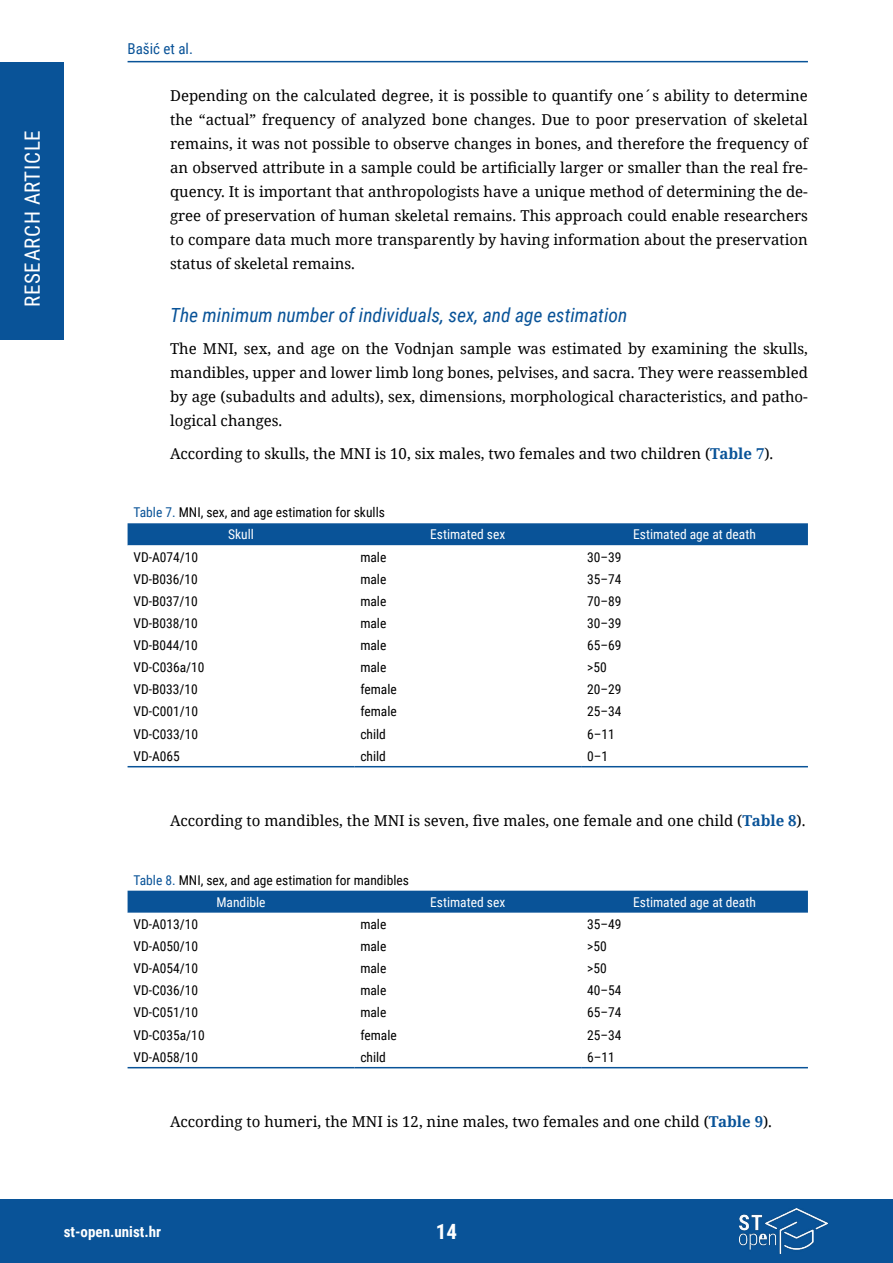
<style>
.page{position:relative;width:893px;height:1263px;background:#fff}
.page>*{position:absolute;margin:0;border:0;box-sizing:border-box;transform-origin:0 0}
.t1{font:21px "Roboto Condensed";letter-spacing:.035em;color:#fff}
.t2{font:700 21px "Roboto Condensed";color:#fff}
.t3{font:italic 19.5px "Roboto Condensed";color:#095398}
.t4{font:15px/24px "Noto Serif";color:#000;text-align:justify}
.t5{font:700 15px "Roboto Condensed";color:#fff}
.t6{font:15px "Roboto Condensed";color:#095398}
.t7{font:13.5px/22.2px "Roboto Condensed";color:#000}
.t8{font:13.5px "Roboto Condensed";color:#fff}
.s1{font-weight:700;color:#095398}
.s2{color:#095398}
.s3{color:#fff}
</style>
<div class="page">
<div style="left:0;top:62px;width:64px;height:278px;background:#095398"></div>
<div style="left:0;top:1199px;width:893px;height:64px;background:#095398"></div>
<hr style="left:128px;top:61px;width:680px;height:1px;background:#095398">
<img style="left:740px;top:1209px;width:87px;height:44px">
<div style="left:128px;top:523px;width:680px;height:22px;background:#095398"></div>
<svg style="left:128px;top:545px;width:680px;height:1px"></svg>
<hr style="left:128px;top:766px;width:226px;height:1px;background:#095398">
<hr style="left:354px;top:766px;width:227px;height:1px;background:#095398">
<hr style="left:581px;top:766px;width:227px;height:1px;background:#095398">
<div style="left:128px;top:891px;width:680px;height:22px;background:#095398"></div>
<svg style="left:128px;top:1066px;width:680px;height:1px"></svg>
<hr style="left:128px;top:1067px;width:226px;height:1px;background:#095398">
<hr style="left:354px;top:1067px;width:227px;height:1px;background:#095398">
<hr style="left:581px;top:1067px;width:227px;height:1px;background:#095398">
<h1 class="t1" style="left:18px;top:307px;width:179px;rotate:-90deg">RESEARCH ARTICLE</h1>
<p class="t6" style="left:128px;top:38px;width:67px">Bašić et al.</p>
<p class="t4" style="left:170px;top:83px;width:639px">Depending on the calculated degree, it is possible to quantify one´s ability to determine the “actual” frequency of analyzed bone changes. Due to poor preservation of skeletal remains, it was not possible to observe changes in bones, and therefore the frequency of an observed attribute in a sample could be artificially larger or smaller than the real fre&shy;quency. It is important that anthropologists have a unique method of determining the de&shy;gree of preservation of human skeletal remains. This approach could enable researchers to compare data much more transparently by having information about the preservation status of skeletal remains.</p>
<h2 class="t3" style="left:170px;top:301px;width:459px">The minimum number of individuals, sex, and age estimation</h2>
<p class="t4" style="left:170px;top:336px;width:639px">The MNI, sex, and age on the Vodnjan sample was estimated by examining the skulls, mandibles, upper and lower limb long bones, pelvises, and sacra. They were reassembled by age (subadults and adults), sex, dimensions, morphological characteristics, and patho&shy;logical changes.</p>
<p class="t4" style="left:170px;top:441px;width:605px">According to skulls, the MNI is 10, six males, two females and two children (<span class="s1">Table 7</span>).</p>
<p class="t7" style="left:228px;top:501px;width:158px;text-indent:-94px"><span class="s2">Table 7.</span> MNI, sex, and age estimation for skulls<br><span class="s3">Skull</span></p>
<p class="t8" style="left:430px;top:525px;width:77px">Estimated sex</p>
<p class="t8" style="left:633px;top:525px;width:124px">Estimated age at death</p>
<p class="t7" style="left:134px;top:545px;width:66px">VD-A074/10</p>
<p class="t7" style="left:360px;top:545px;width:28px">male</p>
<p class="t7" style="left:587px;top:545px;width:36px">30–39</p>
<p class="t7" style="left:134px;top:567px;width:66px">VD-B036/10</p>
<p class="t7" style="left:360px;top:567px;width:28px">male</p>
<p class="t7" style="left:587px;top:567px;width:36px">35–74</p>
<p class="t7" style="left:134px;top:589px;width:66px">VD-B037/10</p>
<p class="t7" style="left:360px;top:589px;width:28px">male</p>
<p class="t7" style="left:587px;top:589px;width:36px">70–89</p>
<p class="t7" style="left:134px;top:611px;width:66px">VD-B038/10</p>
<p class="t7" style="left:360px;top:611px;width:28px">male</p>
<p class="t7" style="left:587px;top:611px;width:36px">30–39</p>
<p class="t7" style="left:134px;top:634px;width:66px">VD-B044/10</p>
<p class="t7" style="left:360px;top:634px;width:28px">male</p>
<p class="t7" style="left:587px;top:634px;width:36px">65–69</p>
<p class="t7" style="left:134px;top:656px;width:73px">VD-C036a/10</p>
<p class="t7" style="left:360px;top:656px;width:28px">male</p>
<p class="t7" style="left:587px;top:656px;width:21px">&gt;50</p>
<p class="t7" style="left:134px;top:678px;width:66px">VD-B033/10</p>
<p class="t7" style="left:360px;top:678px;width:38px">female</p>
<p class="t7" style="left:587px;top:678px;width:36px">20–29</p>
<p class="t7" style="left:134px;top:700px;width:66px">VD-C001/10</p>
<p class="t7" style="left:360px;top:700px;width:38px">female</p>
<p class="t7" style="left:587px;top:700px;width:36px">25–34</p>
<p class="t7" style="left:134px;top:722px;width:66px">VD-C033/10</p>
<p class="t7" style="left:360px;top:722px;width:27px">child</p>
<p class="t7" style="left:587px;top:722px;width:29px">6–11</p>
<p class="t7" style="left:134px;top:744px;width:48px">VD-A065</p>
<p class="t7" style="left:360px;top:744px;width:27px">child</p>
<p class="t7" style="left:587px;top:744px;width:23px">0–1</p>
<p class="t4" style="left:170px;top:808px;width:637px">According to mandibles, the MNI is seven, five males, one female and one child (<span class="s1">Table 8</span>).</p>
<p class="t7" style="left:216px;top:868px;width:194px;text-indent:-83px"><span class="s2">Table 8.</span> MNI, sex, and age estimation for mandibles<br><span class="s3">Mandible</span></p>
<p class="t8" style="left:430px;top:892px;width:77px">Estimated sex</p>
<p class="t8" style="left:633px;top:892px;width:124px">Estimated age at death</p>
<p class="t7" style="left:134px;top:912px;width:66px">VD-A013/10</p>
<p class="t7" style="left:360px;top:912px;width:28px">male</p>
<p class="t7" style="left:587px;top:912px;width:36px">35–49</p>
<p class="t7" style="left:134px;top:935px;width:66px">VD-A050/10</p>
<p class="t7" style="left:360px;top:935px;width:28px">male</p>
<p class="t7" style="left:587px;top:935px;width:21px">&gt;50</p>
<p class="t7" style="left:134px;top:957px;width:66px">VD-A054/10</p>
<p class="t7" style="left:360px;top:957px;width:28px">male</p>
<p class="t7" style="left:587px;top:957px;width:21px">&gt;50</p>
<p class="t7" style="left:134px;top:979px;width:66px">VD-C036/10</p>
<p class="t7" style="left:360px;top:979px;width:28px">male</p>
<p class="t7" style="left:587px;top:979px;width:36px">40–54</p>
<p class="t7" style="left:134px;top:1001px;width:66px">VD-C051/10</p>
<p class="t7" style="left:360px;top:1001px;width:28px">male</p>
<p class="t7" style="left:587px;top:1001px;width:36px">65–74</p>
<p class="t7" style="left:134px;top:1023px;width:73px">VD-C035a/10</p>
<p class="t7" style="left:360px;top:1023px;width:38px">female</p>
<p class="t7" style="left:587px;top:1023px;width:36px">25–34</p>
<p class="t7" style="left:134px;top:1045px;width:66px">VD-A058/10</p>
<p class="t7" style="left:360px;top:1045px;width:27px">child</p>
<p class="t7" style="left:587px;top:1045px;width:29px">6–11</p>
<p class="t4" style="left:170px;top:1109px;width:603px">According to humeri, the MNI is 12, nine males, two females and one child (<span class="s1">Table 9</span>).</p>
<p class="t5" style="left:64px;top:1221px;width:99px">st-open.unist.hr</p>
<h1 class="t2" style="left:436px;top:1217px;width:23px">14</h1>
</div>
